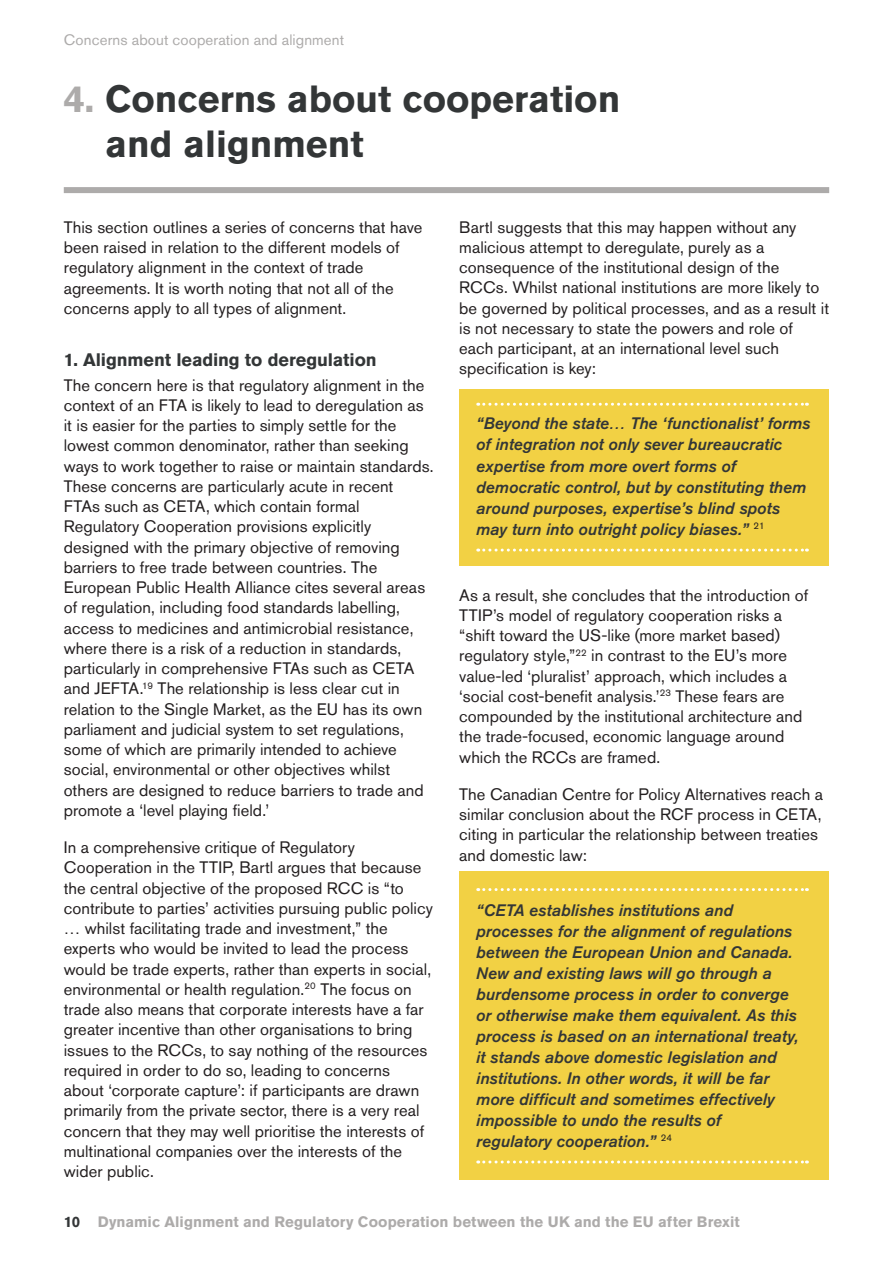
<style>
.page{position:relative;width:893px;height:1263px;background:#fff}
.page>*{position:absolute;margin:0;border:0;box-sizing:border-box;transform-origin:0 0}
.t1{font:700 37.5px/45px "Akzidenz Grotesk BQ";color:#333637}
.t2{font:700 18px "Akzidenz Grotesk BQ";letter-spacing:-.005em;color:#333637}
.t3{font:16.5px/20.2px "Akzidenz Grotesk BQ";letter-spacing:.005em;color:#231f20}
.t4{font:italic 16.5px/21px "Akzidenz Grotesk BQ Med";color:#333637}
.t5{font:700 15px "Akzidenz Grotesk BQ";letter-spacing:.005em;color:#adabaa}
.t6{font:15px "Akzidenz Grotesk BQ";letter-spacing:.01em;color:#adabaa}
.s1{color:#adabaa}
.s2{color:#333637}
</style>
<div class="page">
<div style="left:459px;top:872px;width:370px;height:308px;background:#f2d144"></div>
<div style="left:459px;top:389px;width:370px;height:177px;background:#f2d144"></div>
<div style="left:64px;top:187px;width:765px;height:6px;background:#adabaa"></div>
<svg style="left:478px;top:403px;width:329px;height:3px"></svg>
<svg style="left:478px;top:549px;width:329px;height:3px"></svg>
<svg style="left:478px;top:888px;width:329px;height:3px"></svg>
<svg style="left:478px;top:1160px;width:329px;height:3px"></svg>
<p class="t6" style="left:64px;top:30px;width:282px">Concerns about cooperation and alignment</p>
<h1 class="t1" style="left:105px;top:76px;width:517px;text-indent:-41px"><span class="s1">4.</span> Concerns about cooperation and alignment</h1>
<p class="t3" style="left:64px;top:217px;width:360px">This section outlines a series of concerns that have been raised in relation to the different models of regulatory alignment in the context of trade agreements. It is worth noting that not all of the concerns apply to all types of alignment.</p>
<p class="t2" style="left:64px;top:349px;width:314px">1. Alignment leading to deregulation</p>
<p class="t3" style="left:64px;top:375px;width:371px">The concern here is that regulatory alignment in the context of an FTA is likely to lead to deregulation as it is easier for the parties to simply settle for the lowest common denominator, rather than seeking ways to work together to raise or maintain standards.<br>These concerns are particularly acute in recent FTAs such as CETA, which contain formal Regulatory Cooperation provisions explicitly designed with the primary objective of removing barriers to free trade between countries. The European Public Health Alliance cites several areas of regulation, including food standards labelling, access to medicines and antimicrobial resistance, where there is a risk of a reduction in standards, particularly in comprehensive FTAs such as CETA and JEFTA.<sup>19</sup> The relationship is less clear cut in relation to the Single Market, as the EU has its own parliament and judicial system to set regulations, some of which are primarily intended to achieve social, environmental or other objectives whilst others are designed to reduce barriers to trade and promote a ‘level playing field.’</p>
<p class="t3" style="left:64px;top:837px;width:371px">In a comprehensive critique of Regulatory Cooperation in the TTIP, Bartl argues that because the central objective of the proposed RCC is “to contribute to parties’ activities pursuing public policy … whilst facilitating trade and investment,” the experts who would be invited to lead the process would be trade experts, rather than experts in social, environmental or health regulation.<sup>20</sup> The focus on trade also means that corporate interests have a far greater incentive than other organisations to bring issues to the RCCs, to say nothing of the resources required in order to do so, leading to concerns about ‘corporate capture’: if participants are drawn primarily from the private sector, there is a very real concern that they may well prioritise the interests of multinational companies over the interests of the wider public.</p>
<p class="t3" style="left:459px;top:217px;width:371px">Bartl suggests that this may happen without any malicious attempt to deregulate, purely as a consequence of the institutional design of the RCCs. Whilst national institutions are more likely to be governed by political processes, and as a result it is not necessary to state the powers and role of each participant, at an international level such specification is key:</p>
<p class="t4" style="left:476px;top:413px;width:336px">“Beyond the state… The ‘functionalist’ forms of integration not only sever bureaucratic expertise from more overt forms of democratic control, but by constituting them around purposes, expertise’s blind spots may turn into outright policy biases.” <sup>21</sup></p>
<p class="t3" style="left:459px;top:585px;width:351px">As a result, she concludes that the introduction of TTIP’s model of regulatory cooperation risks a “shift toward the US-like (more market based) regulatory style,”<sup>22</sup> in contrast to the EU’s more value-led ‘pluralist’ approach, which includes a ‘social cost-benefit analysis.’<sup>23</sup> These fears are compounded by the institutional architecture and the trade-focused, economic language around which the RCCs are framed.</p>
<p class="t3" style="left:459px;top:784px;width:365px">The Canadian Centre for Policy Alternatives reach a similar conclusion about the RCF process in CETA, citing in particular the relationship between treaties and domestic law:</p>
<p class="t4" style="left:476px;top:899px;width:324px">“CETA establishes institutions and processes for the alignment of regulations between the European Union and Canada.<br>New and existing laws will go through a burdensome process in order to converge or otherwise make them equivalent. As this process is based on an international treaty, it stands above domestic legislation and institutions. In other words, it will be far more difficult and sometimes effectively impossible to undo the results of regulatory cooperation.” <sup>24</sup></p>
<p class="t5" style="left:64px;top:1213px;width:677px"><span class="s2">10</span> Dynamic Alignment and Regulatory Cooperation between the UK and the EU after Brexit</p>
</div>
